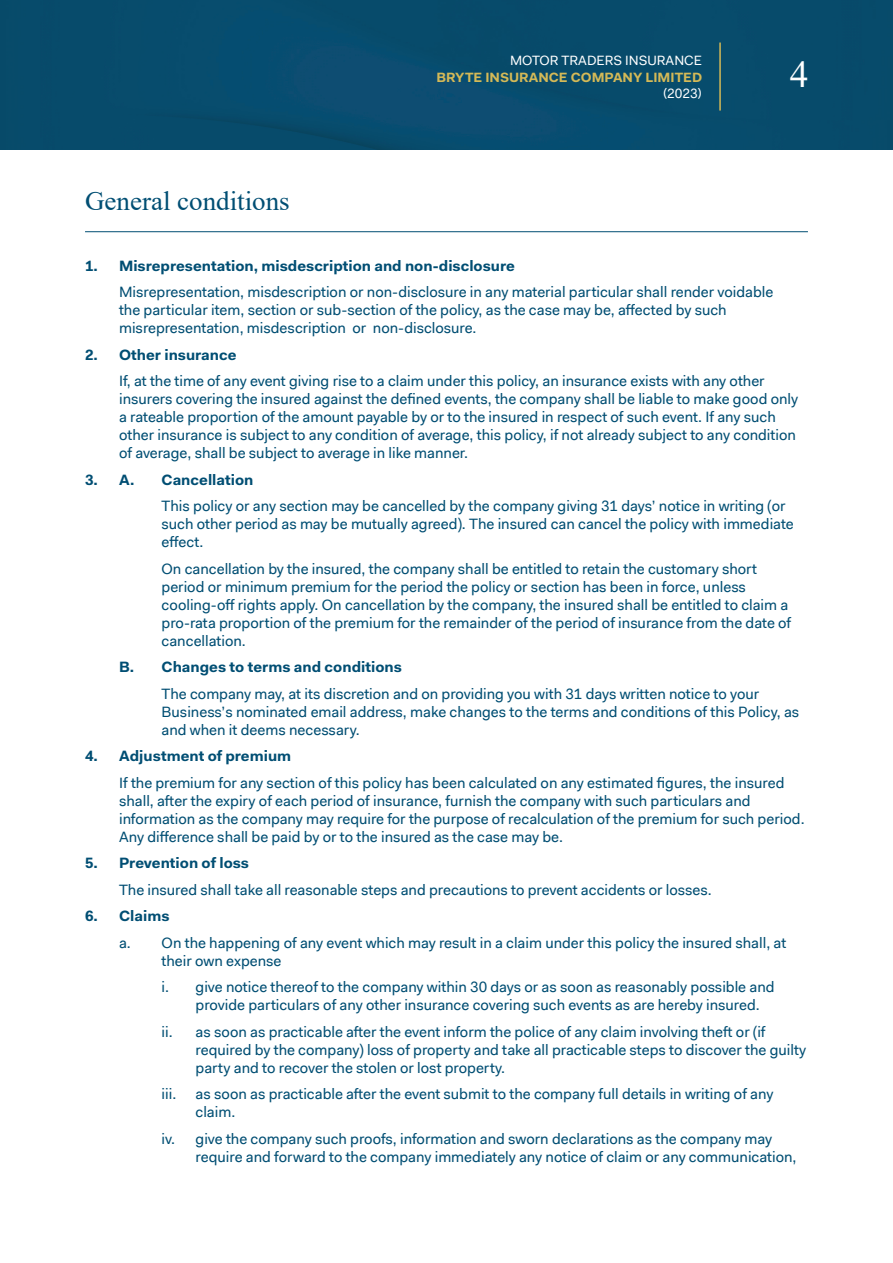
<style>
.page{position:relative;width:893px;height:1263px;background:#fff}
.page>*{position:absolute;margin:0;border:0;box-sizing:border-box;transform-origin:0 0}
.t1{font:37.5px "Times New Roman";color:#fff}
.t2{font:27px "Times New Roman";color:#004e73}
.t3{font:15px/18px "Fakt Pro";color:#004e73}
.t4{font:700 15px "Fakt Pro";color:#004e73}
.t5{font:700 13.5px "Fakt Pro";color:#d4b957}
.t6{font:13.5px "Fakt Pro";color:#fff}
</style>
<div class="page">
<div style="left:0;top:0;width:893px;height:150px;background:#074b6b"></div>
<hr style="left:719px;top:43px;width:2px;height:68px;background:#d4b957">
<hr style="left:85px;top:231px;width:723px;height:1px;background:#004e73">
<h2 class="t2" style="left:85px;top:182px;width:206px">General conditions</h2>
<p class="t6" style="left:510px;top:52px;width:194px">MOTOR TRADERS INSURANCE</p>
<p class="t5" style="left:436px;top:68px;width:267px">BRYTE INSURANCE COMPANY LIMITED</p>
<p class="t6" style="left:663px;top:84px;width:41px">(2023)</p>
<h1 class="t1" style="left:790px;top:48px;width:20px">4</h1>
<p class="t4" style="left:85px;top:255px;width:431px">1. Misrepresentation, misdescription and non-disclosure</p>
<p class="t3" style="left:119px;top:283px;width:656px">Misrepresentation, misdescription or non-disclosure in any material particular shall render voidable the particular item, section or sub-section of the policy, as the case may be, affected by such misrepresentation, misdescription or non-disclosure.</p>
<p class="t4" style="left:85px;top:344px;width:153px">2. Other insurance</p>
<p class="t3" style="left:119px;top:372px;width:681px">If, at the time of any event giving rise to a claim under this policy, an insurance exists with any other insurers covering the insured against the defined events, the company shall be liable to make good only a rateable proportion of the amount payable by or to the insured in respect of such event. If any such other insurance is subject to any condition of average, this policy, if not already subject to any condition of average, shall be subject to average in like manner.</p>
<p class="t4" style="left:85px;top:469px;width:51px">3. A.</p>
<p class="t4" style="left:162px;top:469px;width:93px">Cancellation</p>
<p class="t3" style="left:162px;top:497px;width:634px">This policy or any section may be cancelled by the company giving 31 days’ notice in writing (or such other period as may be mutually agreed). The insured can cancel the policy with immediate effect.</p>
<p class="t3" style="left:162px;top:559px;width:631px">On cancellation by the insured, the company shall be entitled to retain the customary short period or minimum premium for the period the policy or section has been in force, unless cooling-off rights apply. On cancellation by the company, the insured shall be entitled to claim a pro-rata proportion of the premium for the remainder of the period of insurance from the date of cancellation.</p>
<p class="t4" style="left:119px;top:657px;width:284px">B. Changes to terms and conditions</p>
<p class="t3" style="left:162px;top:684px;width:639px">The company may, at its discretion and on providing you with 31 days written notice to your<br>Business’s nominated email address, make changes to the terms and conditions of this Policy, as and when it deems necessary.</p>
<p class="t4" style="left:85px;top:746px;width:208px">4. Adjustment of premium</p>
<p class="t3" style="left:119px;top:773px;width:687px">If the premium for any section of this policy has been calculated on any estimated figures, the insured shall, after the expiry of each period of insurance, furnish the company with such particulars and information as the company may require for the purpose of recalculation of the premium for such period.<br>Any difference shall be paid by or to the insured as the case may be.</p>
<p class="t4" style="left:85px;top:853px;width:165px">5. Prevention of loss</p>
<p class="t3" style="left:119px;top:880px;width:594px">The insured shall take all reasonable steps and precautions to prevent accidents or losses.</p>
<p class="t4" style="left:85px;top:906px;width:86px">6. Claims</p>
<p class="t3" style="left:162px;top:933px;width:626px;text-indent:-43px">a. On the happening of any event which may result in a claim under this policy the insured shall, at their own expense</p>
<p class="t3" style="left:196px;top:978px;width:580px;text-indent:-34px">i. give notice thereof to the company within 30 days or as soon as reasonably possible and provide particulars of any other insurance covering such events as are hereby insured.</p>
<p class="t3" style="left:196px;top:1022px;width:612px;text-indent:-34px">ii. as soon as practicable after the event inform the police of any claim involving theft or (if required by the company) loss of property and take all practicable steps to discover the guilty party and to recover the stolen or lost property.</p>
<p class="t3" style="left:162px;top:1085px;width:16px">iii.</p>
<p class="t3" style="left:196px;top:1085px;width:579px">as soon as practicable after the event submit to the company full details in writing of any claim.</p>
<p class="t3" style="left:196px;top:1129px;width:602px;text-indent:-34px">iv. give the company such proofs, information and sworn declarations as the company may require and forward to the company immediately any notice of claim or any communication,</p>
</div>
